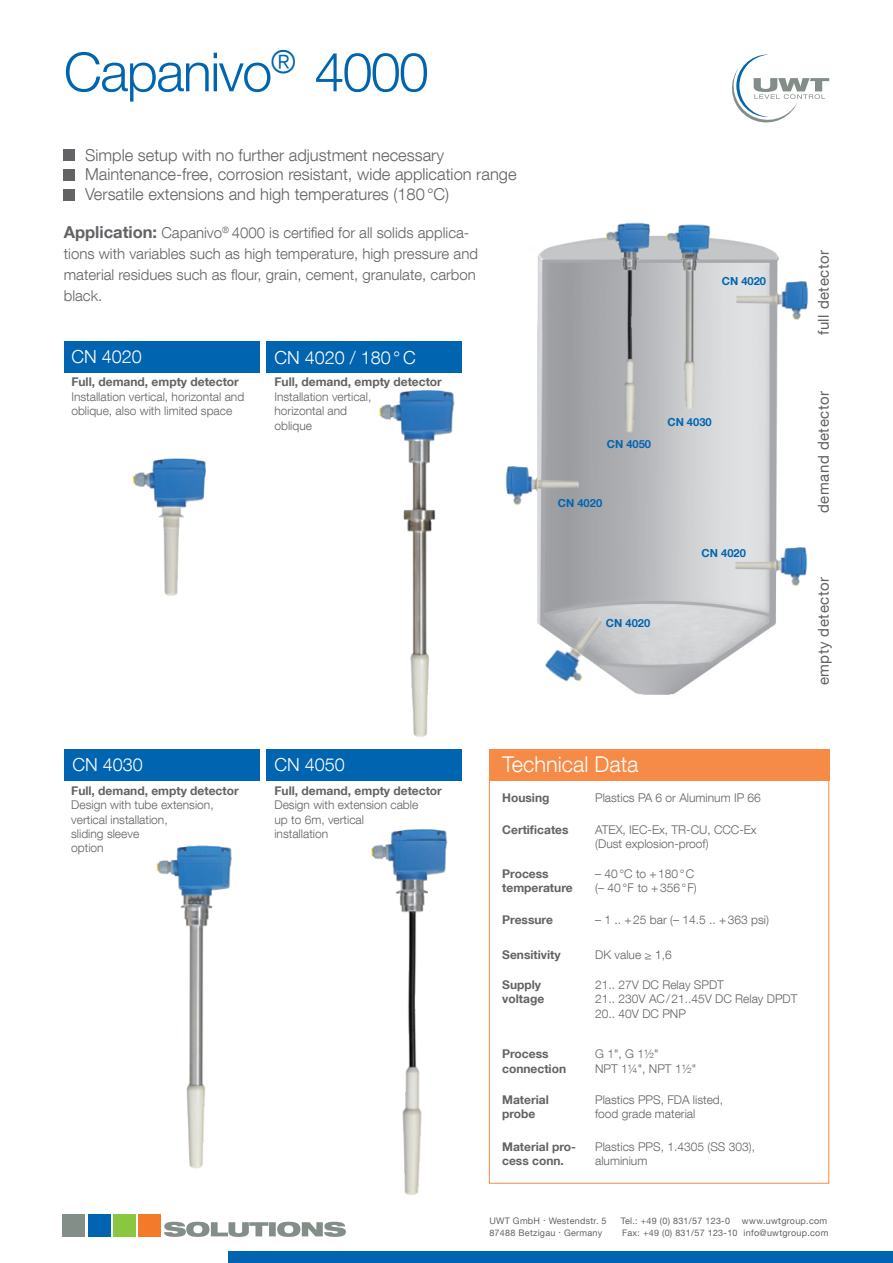
<style>
.page{position:relative;width:893px;height:1263px;background:#fff}
.page>*{position:absolute;margin:0;border:0;box-sizing:border-box;transform-origin:0 0}
.t1{font:300 54px "Helvetica Neue LT Com";letter-spacing:-.03em;color:#0164b0}
.t2{font:300 21.75px "Helvetica Neue LT Com";color:#fff}
.t3{font:300 18px "Helvetica Neue LT Com";color:#fff}
.t4{font:300 16.5px "Helvetica Neue LT Com";color:#636366}
.t5{font:300 15px/21px "Helvetica Neue LT Com";color:#636366}
.t6{font:15px "Helvetica Neue LT Com";letter-spacing:.03em;color:#636366}
.t7{font:300 12px/14.4px "Helvetica Neue LT Com";color:#636366}
.t8{font:700 12px "Helvetica Neue LT Com";color:#636366}
.t9{font:700 11.1px "Helvetica Neue LT Com";color:#0164b0}
.t10{font:9px "Helvetica Neue LT Com";letter-spacing:.03em;color:#636366}
.s1{font-weight:700;font-size:16.5px}
.s2{font-family:"Helvetica Neue LTCYR"}
</style>
<div class="page">
<svg style="left:732px;top:55px;width:97px;height:68px"></svg>
<img style="left:379px;top:390px;width:76px;height:347px">
<img style="left:156px;top:845px;width:76px;height:324px">
<img style="left:371px;top:829px;width:77px;height:366px">
<div style="left:63px;top:1215px;width:22px;height:22px;background:#848e89"></div>
<div style="left:88px;top:1215px;width:22px;height:22px;background:#0164b0"></div>
<div style="left:113px;top:1215px;width:23px;height:22px;background:#8bc640"></div>
<div style="left:139px;top:1215px;width:22px;height:22px;background:#f4792a"></div>
<svg style="left:164px;top:1222px;width:182px;height:15px"></svg>
<div style="left:228px;top:1251px;width:665px;height:12px;background:#0164b0"></div>
<img style="left:537px;top:238px;width:242px;height:457px">
<img style="left:729px;top:270px;width:80px;height:56px">
<img style="left:728px;top:535px;width:80px;height:56px">
<img style="left:537px;top:594px;width:87px;height:101px">
<img style="left:505px;top:454px;width:79px;height:56px">
<img style="left:659px;top:224px;width:59px;height:191px">
<img style="left:601px;top:222px;width:58px;height:214px">
<img style="left:132px;top:458px;width:75px;height:138px">
<div style="left:64px;top:341px;width:195px;height:31px;background:#0164b0"></div>
<div style="left:64px;top:749px;width:195px;height:31px;background:#0164b0"></div>
<div style="left:266px;top:341px;width:195px;height:31px;background:#0164b0"></div>
<div style="left:266px;top:749px;width:195px;height:31px;background:#0164b0"></div>
<div style="left:489px;top:750px;width:340px;height:31px;background:#f68a47"></div>
<div style="left:64px;top:149px;width:11px;height:12px;background:#636366"></div>
<div style="left:64px;top:169px;width:11px;height:11px;background:#636366"></div>
<div style="left:64px;top:189px;width:11px;height:11px;background:#636366"></div>
<p class="t1" style="left:64px;top:39px;width:367px">Capanivo<sup>®</sup> 4000</p>
<p class="t4" style="left:85px;top:145px;width:361px">Simple setup with no further adjustment necessary</p>
<p class="t4" style="left:85px;top:164px;width:433px">Maintenance-free, corrosion resistant, wide application range</p>
<p class="t4" style="left:85px;top:184px;width:366px">Versatile extensions and high temperatures (180°C)</p>
<p class="t5" style="left:64px;top:222px;width:416px"><span class="s1">Application:</span> Capanivo<sup>®</sup> 4000 is certified for all solids applica&shy;tions with variables such as high temperature, high pressure and material residues such as flour, grain, cement, granulate, carbon black.</p>
<p class="t3" style="left:71px;top:346px;width:72px">CN 4020</p>
<p class="t8" style="left:71px;top:375px;width:169px">Full, demand, empty detector</p>
<p class="t7" style="left:71px;top:389px;width:174px">Installation vertical, horizontal and</p>
<p class="t7" style="left:71px;top:403px;width:162px">oblique, also with limited space</p>
<p class="t3" style="left:274px;top:347px;width:143px">CN 4020 / 180° C</p>
<p class="t8" style="left:274px;top:375px;width:169px">Full, demand, empty detector</p>
<p class="t7" style="left:274px;top:389px;width:98px">Installation vertical,</p>
<p class="t7" style="left:274px;top:403px;width:74px">horizontal and</p>
<p class="t7" style="left:274px;top:418px;width:39px">oblique</p>
<p class="t9" style="left:722px;top:274px;width:46px">CN 4020</p>
<p class="t9" style="left:607px;top:437px;width:46px">CN 4050</p>
<p class="t9" style="left:667px;top:415px;width:46px">CN 4030</p>
<p class="t9" style="left:558px;top:496px;width:46px">CN 4020</p>
<p class="t9" style="left:702px;top:545px;width:46px">CN 4020</p>
<p class="t9" style="left:606px;top:616px;width:46px">CN 4020</p>
<p class="t6" style="left:814px;top:335px;width:87px;rotate:-90deg">full detector</p>
<p class="t6" style="left:814px;top:513px;width:123px;rotate:-90deg">demand detector</p>
<p class="t6" style="left:814px;top:685px;width:110px;rotate:-90deg">empty detector</p>
<p class="t3" style="left:72px;top:754px;width:72px">CN 4030</p>
<p class="t8" style="left:71px;top:783px;width:169px">Full, demand, empty detector</p>
<p class="t7" style="left:71px;top:797px;width:144px">Design with tube extension,</p>
<p class="t7" style="left:71px;top:812px;width:98px">vertical installation,</p>
<p class="t7" style="left:71px;top:826px;width:70px">sliding sleeve</p>
<p class="t7" style="left:71px;top:840px;width:34px">option</p>
<p class="t3" style="left:274px;top:754px;width:72px">CN 4050</p>
<p class="t8" style="left:274px;top:783px;width:169px">Full, demand, empty detector</p>
<p class="t7" style="left:274px;top:797px;width:145px">Design with extension cable</p>
<p class="t7" style="left:274px;top:812px;width:91px">up to 6m, vertical</p>
<p class="t7" style="left:274px;top:826px;width:55px">installation</p>
<p class="t2" style="left:502px;top:751px;width:138px">Technical Data</p>
<p class="t8" style="left:502px;top:790px;width:49px">Housing</p>
<p class="t7" style="left:595px;top:790px;width:167px">Plastics PA 6 or Aluminum IP 66</p>
<p class="t8" style="left:502px;top:822px;width:68px">Certificates</p>
<p class="t7" style="left:595px;top:822px;width:163px">ATEX, IEC-Ex, TR-CU, CCC-Ex (Dust explosion-proof)</p>
<p class="t8" style="left:502px;top:866px;width:48px">Process</p>
<p class="t7" style="left:595px;top:866px;width:100px">– 40°C to +180°C</p>
<p class="t8" style="left:502px;top:880px;width:72px">temperature</p>
<p class="t7" style="left:595px;top:880px;width:103px">(– 40 °F to +356°F)</p>
<p class="t8" style="left:502px;top:912px;width:52px">Pressure</p>
<p class="t7" style="left:595px;top:913px;width:175px">– 1 .. +25 bar (– 14.5 .. +363 psi)</p>
<p class="t8" style="left:502px;top:947px;width:60px">Sensitivity</p>
<p class="t7" style="left:595px;top:947px;width:78px">DK value <span class="s2">≥ 1,6</span></p>
<p class="t8" style="left:502px;top:977px;width:40px">Supply</p>
<p class="t7" style="left:595px;top:977px;width:130px">21.. 27V DC Relay SPDT</p>
<p class="t8" style="left:502px;top:991px;width:43px">voltage</p>
<p class="t7" style="left:595px;top:991px;width:204px">21.. 230V AC/21..45V DC Relay DPDT</p>
<p class="t7" style="left:595px;top:1006px;width:92px">20.. 40V DC PNP</p>
<p class="t8" style="left:502px;top:1046px;width:48px">Process</p>
<p class="t7" style="left:595px;top:1046px;width:65px">G 1", G 1½"</p>
<p class="t8" style="left:502px;top:1061px;width:65px">connection</p>
<p class="t7" style="left:595px;top:1061px;width:102px">NPT 1¼", NPT 1½"</p>
<p class="t8" style="left:502px;top:1092px;width:48px">Material</p>
<p class="t7" style="left:595px;top:1092px;width:130px">Plastics PPS, FDA listed,</p>
<p class="t8" style="left:502px;top:1106px;width:35px">probe</p>
<p class="t7" style="left:595px;top:1107px;width:102px">food grade material</p>
<p class="t8" style="left:502px;top:1139px;width:75px">Material pro-</p>
<p class="t7" style="left:595px;top:1139px;width:161px">Plastics PPS, 1.4305 (SS 303),</p>
<p class="t8" style="left:502px;top:1153px;width:63px">cess conn.</p>
<p class="t7" style="left:595px;top:1153px;width:54px">aluminium</p>
<p class="t10" style="left:489px;top:1215px;width:119px">UWT GmbH . Westendstr. 5</p>
<p class="t10" style="left:621px;top:1215px;width:111px">Tel.: +49 (0) 831/57 123-0</p>
<p class="t10" style="left:742px;top:1215px;width:87px">www.uwtgroup.com</p>
<p class="t10" style="left:489px;top:1227px;width:115px">87488 Betzigau . Germany</p>
<p class="t10" style="left:622px;top:1227px;width:208px">Fax: +49 (0) 831/57 123-10 info@uwtgroup.com</p>
</div>
